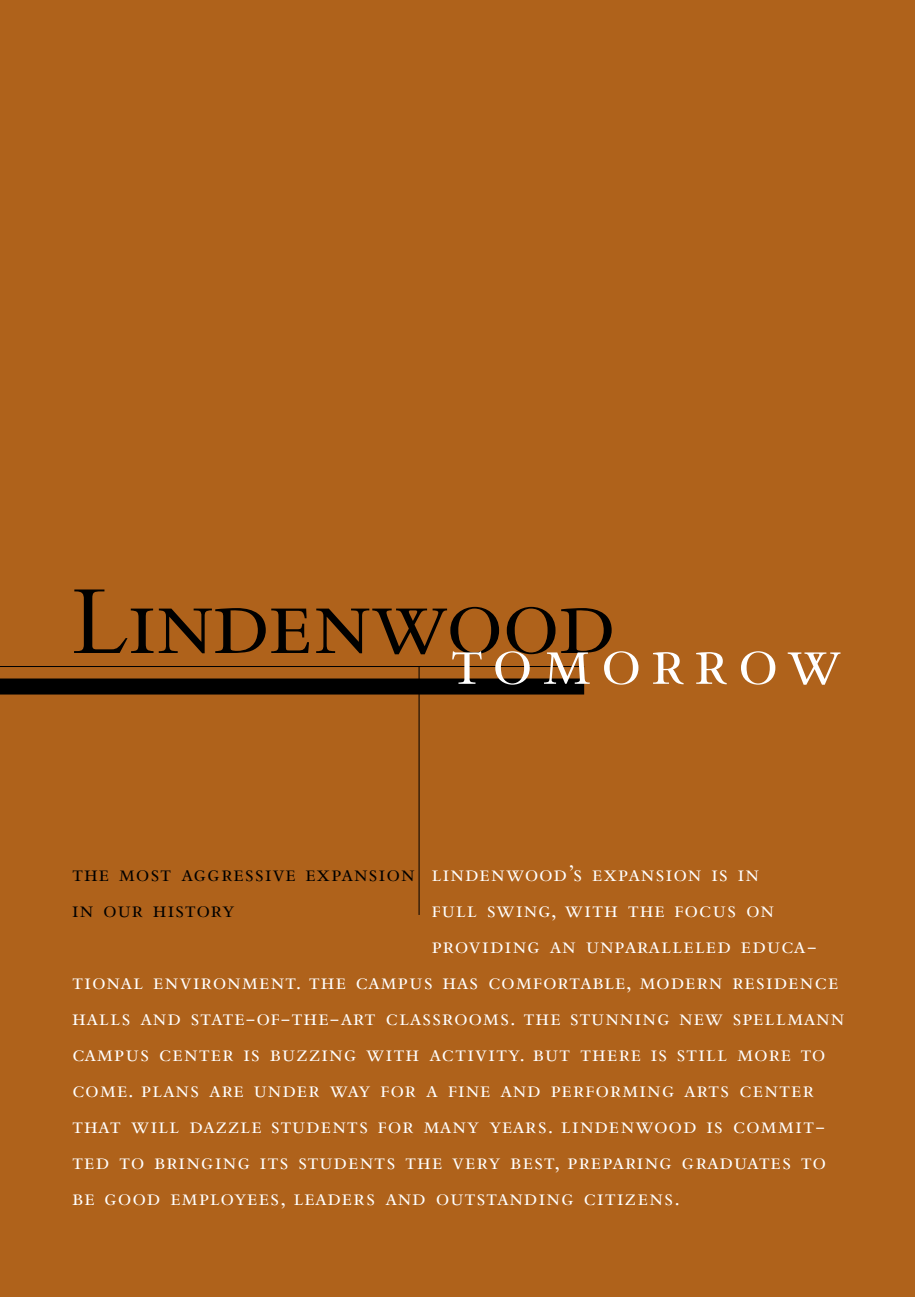
<style>
.page{position:relative;width:915px;height:1297px;background:#fff}
.page>*{position:absolute;margin:0;border:0;box-sizing:border-box;transform-origin:0 0}
.t1{font:102px "Bembo SC";letter-spacing:-.02em;color:#000}
.t2{font:72px "Bembo SC";letter-spacing:.13em;color:#fff}
.t3{font:24px "Bembo SC";letter-spacing:.03em;color:#fff}
.t4{font:24px "Bembo SC";letter-spacing:.05em;color:#fff}
.t5{font:24px/36px "Bembo SC";letter-spacing:.03em;color:#000}
</style>
<div class="page">
<div style="left:0;top:0;width:915px;height:1296px;background:#af621b"></div>
<div style="left:0;top:678px;width:584px;height:16px;background:#000"></div>
<hr style="left:0;top:666px;width:584px;height:1px;background:#000">
<hr style="left:419px;top:666px;width:1px;height:248px;background:#000">
<h1 class="t1" style="left:72px;top:565px;width:546px">Lindenwood</h1>
<h2 class="t2" style="left:450px;top:622px;width:393px">tomorrow</h2>
<p class="t4" style="left:432px;top:859px;width:329px">lindenwood’s expansion is in</p>
<p class="t4" style="left:432px;top:895px;width:344px">full swing, with the focus on</p>
<p class="t3" style="left:432px;top:931px;width:386px">providing an unparalleled educa-</p>
<p class="t3" style="left:72px;top:967px;width:767px">tional environment. the campus has comfortable, modern residence</p>
<p class="t3" style="left:72px;top:1003px;width:774px">halls and state-of-the-art classrooms. the stunning new spellmann</p>
<p class="t4" style="left:72px;top:1039px;width:755px">campus center is buzzing with activity. but there is still more to</p>
<p class="t3" style="left:72px;top:1075px;width:743px">come. plans are under way for a fine and performing arts center</p>
<p class="t3" style="left:72px;top:1111px;width:754px">that will dazzle students for many years. lindenwood is commit-</p>
<p class="t3" style="left:72px;top:1147px;width:755px">ted to bringing its students the very best, preparing graduates to</p>
<p class="t4" style="left:72px;top:1183px;width:610px">be good employees, leaders and outstanding citizens.</p>
<p class="t5" style="left:72px;top:855px;width:344px">the most aggressive expansion in our history</p>
</div>
